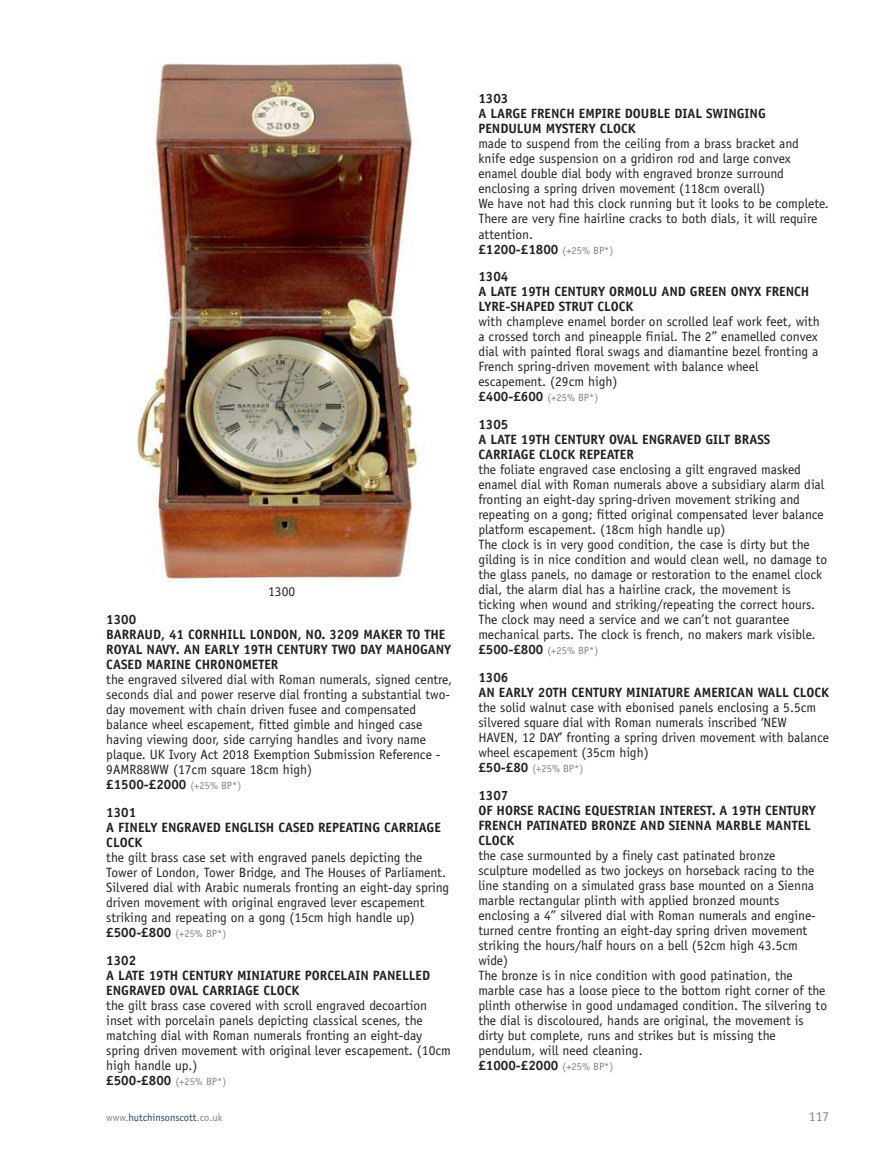
<style>
.page{position:relative;width:893px;height:1149px;background:#fff}
.page>*{position:absolute;margin:0;border:0;box-sizing:border-box;transform-origin:0 0}
.t1{font:13.5px/15px "Officina Sans";color:#231f20}
.t2{font:700 13.5px/15px "Officina Sans";color:#231f20}
.t3{font:13.5px "Officina Sans";color:#808285}
.t4{font:10.5px "Officina Sans";color:#244056}
.t5{font:10.5px "Officina Sans";color:#808285}
.s1{font-weight:700}
.s2{font-size:10.5px;color:#808285}
.s3{font-weight:700;font-size:13.5px;color:#231f20}
.s4{color:#808285}
</style>
<div class="page">
<img style="left:137px;top:63px;width:282px;height:520px">
<p class="t1" style="left:268px;top:585px;width:28px">1300</p>
<p class="t2" style="left:106px;top:613px;width:346px">1300<br>BARRAUD, 41 CORNHILL LONDON, NO. 3209 MAKER TO THE<br>ROYAL NAVY. AN EARLY 19TH CENTURY TWO DAY MAHOGANY<br>CASED MARINE CHRONOMETER</p>
<p class="t1" style="left:106px;top:673px;width:347px">the engraved silvered dial with Roman numerals, signed centre, seconds dial and power reserve dial fronting a substantial two&shy;day movement with chain driven fusee and compensated balance wheel escapement, fitted gimble and hinged case having viewing door, side carrying handles and ivory name plaque. UK Ivory Act 2018 Exemption Submission Reference - 9AMR88WW (17cm square 18cm high)<br><span class="s1">£1500-£2000</span> <span class="s2">(+25% BP*)</span></p>
<p class="t2" style="left:106px;top:806px;width:336px">1301<br>A FINELY ENGRAVED ENGLISH CASED REPEATING CARRIAGE<br>CLOCK</p>
<p class="t1" style="left:106px;top:851px;width:344px">the gilt brass case set with engraved panels depicting the Tower of London, Tower Bridge, and The Houses of Parliament.<br>Silvered dial with Arabic numerals fronting an eight-day spring driven movement with original engraved lever escapement striking and repeating on a gong (15cm high handle up) <span class="s1">£500-£800</span> <span class="s2">(+25% BP*)</span></p>
<p class="t2" style="left:106px;top:954px;width:325px">1302<br>A LATE 19TH CENTURY MINIATURE PORCELAIN PANELLED<br>ENGRAVED OVAL CARRIAGE CLOCK</p>
<p class="t1" style="left:106px;top:999px;width:346px">the gilt brass case covered with scroll engraved decoartion inset with porcelain panels depicting classical scenes, the matching dial with Roman numerals fronting an eight-day spring driven movement with original lever escapement. (10cm high handle up.)<br><span class="s1">£500-£800</span> <span class="s2">(+25% BP*)</span></p>
<p class="t2" style="left:478px;top:93px;width:289px">1303<br>A LARGE FRENCH EMPIRE DOUBLE DIAL SWINGING<br>PENDULUM MYSTERY CLOCK</p>
<p class="t1" style="left:478px;top:138px;width:352px">made to suspend from the ceiling from a brass bracket and knife edge suspension on a gridiron rod and large convex enamel double dial body with engraved bronze surround enclosing a spring driven movement (118cm overall)<br>We have not had this clock running but it looks to be complete.<br>There are very fine hairline cracks to both dials, it will require attention.<br><span class="s1">£1200-£1800</span> <span class="s2">(+25% BP*)</span></p>
<p class="t2" style="left:478px;top:270px;width:333px">1304<br>A LATE 19TH CENTURY ORMOLU AND GREEN ONYX FRENCH<br>LYRE-SHAPED STRUT CLOCK</p>
<p class="t1" style="left:478px;top:315px;width:343px">with champleve enamel border on scrolled leaf work feet, with a crossed torch and pineapple finial. The 2” enamelled convex dial with painted floral swags and diamantine bezel fronting a French spring-driven movement with balance wheel escapement. (29cm high)<br><span class="s1">£400-£600</span> <span class="s2">(+25% BP*)</span></p>
<p class="t2" style="left:478px;top:418px;width:294px">1305<br>A LATE 19TH CENTURY OVAL ENGRAVED GILT BRASS<br>CARRIAGE CLOCK REPEATER</p>
<p class="t1" style="left:478px;top:463px;width:350px">the foliate engraved case enclosing a gilt engraved masked enamel dial with Roman numerals above a subsidiary alarm dial fronting an eight-day spring-driven movement striking and repeating on a gong; fitted original compensated lever balance platform escapement. (18cm high handle up)<br>The clock is in very good condition, the case is dirty but the gilding is in nice condition and would clean well, no damage to the glass panels, no damage or restoration to the enamel clock dial, the alarm dial has a hairline crack, the movement is ticking when wound and striking/repeating the correct hours.<br>The clock may need a service and we can’t not guarantee mechanical parts. The clock is french, no makers mark visible. <span class="s1">£500-£800</span> <span class="s2">(+25% BP*)</span></p>
<p class="t2" style="left:478px;top:671px;width:352px">1306<br>AN EARLY 20TH CENTURY MINIATURE AMERICAN WALL CLOCK</p>
<p class="t1" style="left:478px;top:701px;width:352px">the solid walnut case with ebonised panels enclosing a 5.5cm silvered square dial with Roman numerals inscribed ‘NEW HAVEN, 12 DAY’ fronting a spring driven movement with balance wheel escapement (35cm high)</p>
<p class="t5" style="left:478px;top:764px;width:106px"><span class="s3">£50-£80</span> (+25% BP*)</p>
<p class="t2" style="left:478px;top:789px;width:339px">1307<br>OF HORSE RACING EQUESTRIAN INTEREST. A 19TH CENTURY<br>FRENCH PATINATED BRONZE AND SIENNA MARBLE MANTEL<br>CLOCK</p>
<p class="t1" style="left:478px;top:849px;width:350px">the case surmounted by a finely cast patinated bronze sculpture modelled as two jockeys on horseback racing to the line standing on a simulated grass base mounted on a Sienna marble rectangular plinth with applied bronzed mounts enclosing a 4” silvered dial with Roman numerals and engine&shy;turned centre fronting an eight-day spring driven movement striking the hours/half hours on a bell (52cm high 43.5cm wide)<br>The bronze is in nice condition with good patination, the marble case has a loose piece to the bottom right corner of the plinth otherwise in good undamaged condition. The silvering to the dial is discoloured, hands are original, the movement is dirty but complete, runs and strikes but is missing the pendulum, will need cleaning.<br><span class="s1">£1000-£2000</span> <span class="s2">(+25% BP*)</span></p>
<p class="t4" style="left:106px;top:1112px;width:118px"><span class="s4">www.</span>hutchinsonscott<span class="s4">.co.uk</span></p>
<p class="t3" style="left:809px;top:1110px;width:22px">117</p>
</div>
